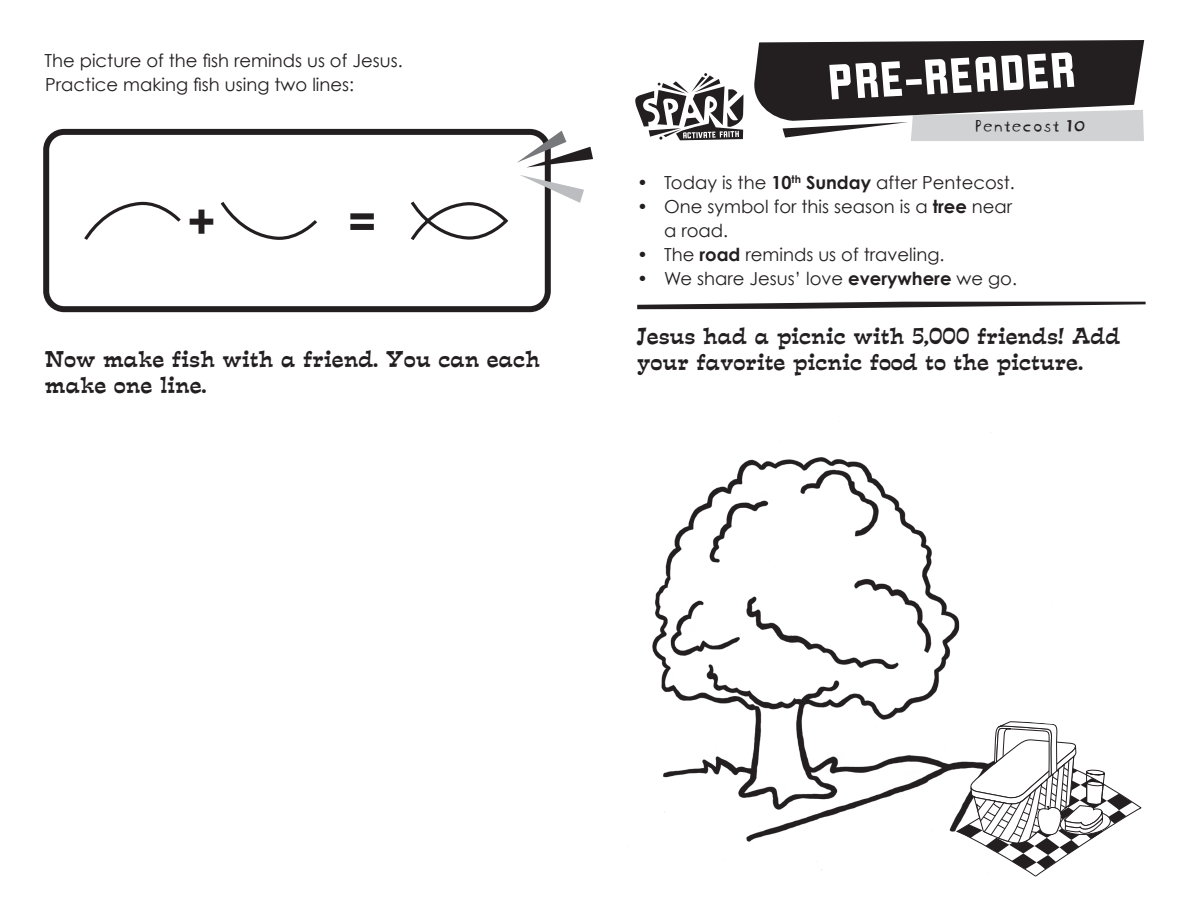
<style>
.page{position:relative;width:1188px;height:918px;background:#fff}
.page>*{position:absolute;margin:0;border:0;box-sizing:border-box;transform-origin:0 0}
.t1{font:54px "Liquorstore";color:#fff}
.t2{font:700 48.3px "Century Gothic";color:#231f20}
.t3{font:21px "Estro Font";color:#231f20}
.t4{font:18px/24px "Century Gothic";color:#231f20}
.t5{font:18px "Blockhead Uplugged";color:#231f20}
.s1{font-weight:700}
</style>
<div class="page">
<svg style="left:754px;top:40px;width:390px;height:101px;background:#5b5859"></svg>
<svg style="left:635px;top:73px;width:108px;height:67px"></svg>
<div style="left:43px;top:129px;width:508px;height:183px;border:6px solid #231f20;border-radius:18px"></div>
<img style="left:652px;top:421px;width:308px;height:450px">
<svg style="left:517px;top:131px;width:76px;height:36px"></svg>
<svg style="left:520px;top:175px;width:64px;height:28px"></svg>
<svg style="left:637px;top:302px;width:509px;height:7px"></svg>
<svg style="left:956px;top:716px;width:186px;height:161px"></svg>
<svg style="left:84px;top:201px;width:97px;height:39px"></svg>
<svg style="left:220px;top:202px;width:97px;height:38px"></svg>
<svg style="left:410px;top:201px;width:99px;height:39px"></svg>
<p class="t4" style="left:44px;top:49px;width:360px">The picture of the fish reminds us of Jesus.<br>Practice making fish using two lines:</p>
<h1 class="t1" style="left:826px;top:50px;width:250px;rotate:-3deg">PRE-READER</h1>
<p class="t5" style="left:974px;top:111px;width:113px">Pentecost 10</p>
<p class="t4" style="left:637px;top:170px;width:379px">• Today is the <span class="s1">10</span><sup>th</sup> <span class="s1">Sunday</span> after Pentecost.</p>
<p class="t4" style="left:664px;top:194px;width:350px;text-indent:-27px">• One symbol for this season is a <span class="s1">tree</span> near a road.</p>
<p class="t4" style="left:637px;top:242px;width:309px">• The <span class="s1">road</span> reminds us of traveling.</p>
<p class="t4" style="left:637px;top:266px;width:381px">• We share Jesus’ love <span class="s1">everywhere</span> we go.</p>
<p class="t3" style="left:637px;top:321px;width:485px">Jesus had a picnic with 5,000 friends! Add</p>
<h2 class="t2" style="left:187px;top:191px;width:30px">+</h2>
<h2 class="t2" style="left:348px;top:191px;width:30px">=</h2>
<p class="t3" style="left:44px;top:344px;width:497px">Now make fish with a friend. You can each</p>
<p class="t3" style="left:637px;top:347px;width:447px">your favorite picnic food to the picture.</p>
<p class="t3" style="left:45px;top:370px;width:163px">make one line.</p>
</div>
